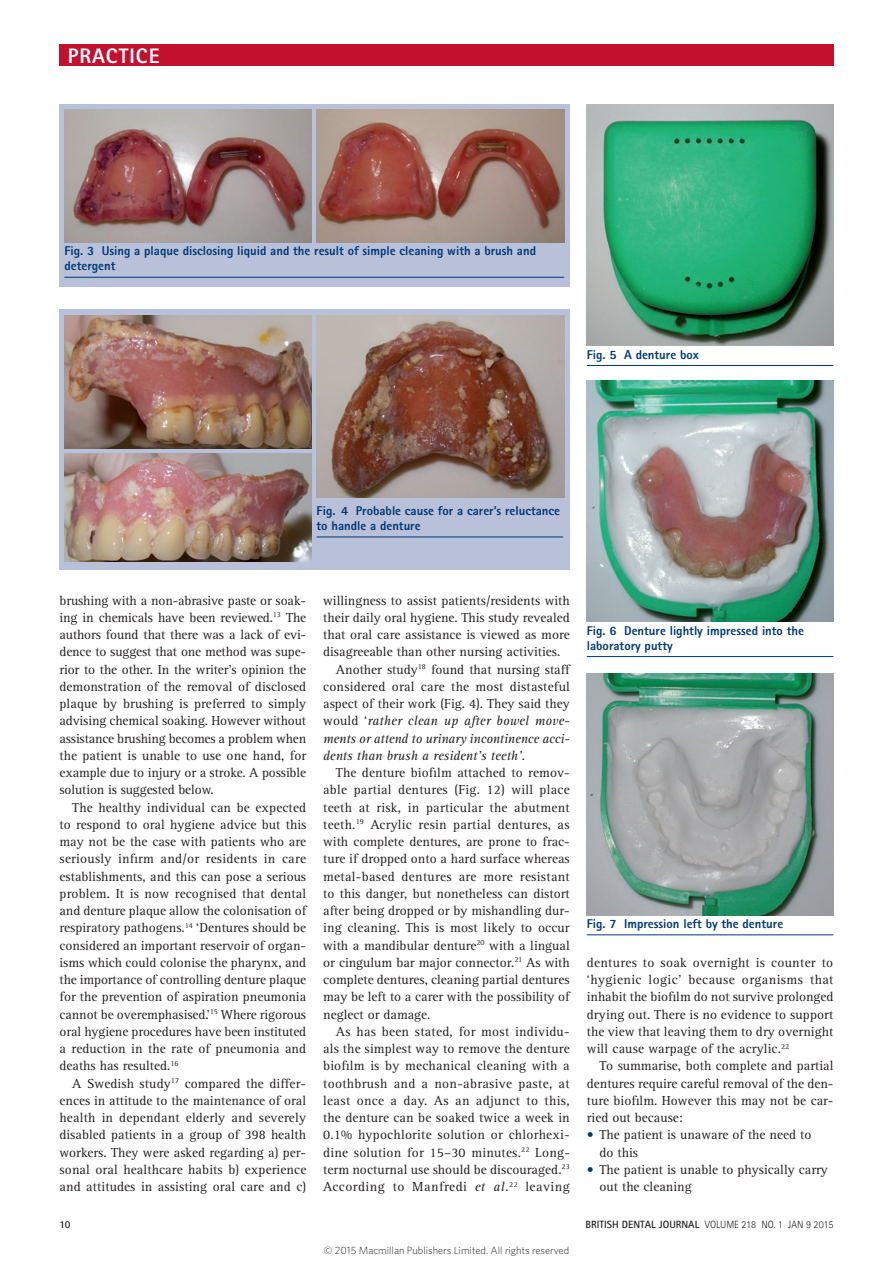
<style>
.page{position:relative;width:893px;height:1263px;background:#fff}
.page>*{position:absolute;margin:0;border:0;box-sizing:border-box;transform-origin:0 0}
.t1{font:21px "Rotis Sans Serif Std Extra Bold 2";letter-spacing:.05em;color:#fff}
.body{font:13.5px/17.2px "Rotis Serif Std";color:#231f20;text-align:justify}
.table_fig_caption{font:800 12.75px/15px "Rotis Sans Serif Std";color:#013775}
.t2{font:300 10.5px "Whitney";color:#231f20}
.t3{font:300 10.5px "Rotis Sans Serif Std";color:#231f20}
.t4{font:700 10.5px "Rotis Sans Serif Std";color:#231f20}
.s1{font-style:italic}
.s2{color:#013775}
.s3{font-weight:700}
</style>
<div class="page">
<div style="left:59px;top:45px;width:774px;height:21px;background:#c3102e"></div>
<div style="left:59px;top:104px;width:511px;height:183px;background:#b9c0d9"></div>
<div style="left:59px;top:310px;width:511px;height:260px;background:#b9c0d9"></div>
<img style="left:64px;top:109px;width:248px;height:133px">
<img style="left:64px;top:315px;width:248px;height:133px">
<img style="left:64px;top:454px;width:248px;height:107px">
<img style="left:317px;top:109px;width:247px;height:133px">
<img style="left:317px;top:315px;width:247px;height:182px">
<hr style="left:64px;top:277px;width:500px;height:1px;background:#013775">
<hr style="left:317px;top:537px;width:246px;height:1px;background:#013775">
<img style="left:587px;top:104px;width:246px;height:242px">
<img style="left:587px;top:380px;width:246px;height:242px">
<img style="left:587px;top:673px;width:246px;height:242px">
<hr style="left:587px;top:365px;width:246px;height:1px;background:#013775">
<hr style="left:587px;top:656px;width:246px;height:1px;background:#013775">
<hr style="left:587px;top:934px;width:246px;height:1px;background:#013775">
<h1 class="t1" style="left:68px;top:42px;width:93px">PRACTICE</h1>
<p class="table_fig_caption" style="left:64px;top:243px;width:473px">Fig. 3 Using a plaque disclosing liquid and the result of simple cleaning with a brush and detergent</p>
<p class="table_fig_caption" style="left:587px;top:347px;width:114px">Fig. 5 A denture box</p>
<p class="table_fig_caption" style="left:317px;top:503px;width:245px">Fig. 4 Probable cause for a carer’s reluctance to handle a denture</p>
<p class="body" style="left:60px;top:592px;width:248px">brushing with a non-abrasive paste or soak&shy;ing in chemicals have been reviewed.<sup>13</sup> The authors found that there was a lack of evi&shy;dence to suggest that one method was supe&shy;rior to the other. In the writer’s opinion the demonstration of the removal of disclosed plaque by brushing is preferred to simply advising chemical soaking. However without assistance brushing becomes a problem when the patient is unable to use one hand, for example due to injury or a stroke. A possible solution is suggested below.</p>
<p class="body" style="left:60px;top:799px;width:248px;text-indent:13px">The healthy individual can be expected to respond to oral hygiene advice but this may not be the case with patients who are seriously infirm and/or residents in care establishments, and this can pose a serious problem. It is now recognised that dental and denture plaque allow the colonisation of respiratory pathogens.<sup>14</sup> ‘Dentures should be considered an important reservoir of organ&shy;isms which could colonise the pharynx, and the importance of controlling denture plaque for the prevention of aspiration pneumonia cannot be overemphasised.’<sup>15</sup> Where rigorous oral hygiene procedures have been instituted a reduction in the rate of pneumonia and deaths has resulted.<sup>16</sup></p>
<p class="body" style="left:60px;top:1075px;width:248px;text-indent:13px">A Swedish study<sup>17</sup> compared the differ&shy;ences in attitude to the maintenance of oral health in dependant elderly and severely disabled patients in a group of 398 health workers. They were asked regarding a) per&shy;sonal oral healthcare habits b) experience and attitudes in assisting oral care and c)</p>
<p class="body" style="left:323px;top:592px;width:248px">willingness to assist patients/residents with their daily oral hygiene. This study revealed that oral care assistance is viewed as more disagreeable than other nursing activities.</p>
<p class="body" style="left:323px;top:661px;width:248px;text-indent:13px">Another study<sup>18</sup> found that nursing staff considered oral care the most distasteful aspect of their work (Fig. 4). They said they would ‘<span class="s1">rather clean up after bowel move&shy;ments or attend to urinary incontinence acci&shy;dents than brush a resident’s teeth’</span>.</p>
<p class="body" style="left:323px;top:764px;width:248px;text-indent:13px">The denture biofilm attached to remov&shy;able partial dentures (Fig. 12) will place teeth at risk, in particular the abutment teeth.<sup>19</sup> Acrylic resin partial dentures, as with complete dentures, are prone to frac&shy;ture if dropped onto a hard surface whereas metal-based dentures are more resistant to this danger, but nonetheless can distort after being dropped or by mishandling dur&shy;ing cleaning. This is most likely to occur with a mandibular denture<sup>20</sup> with a lingual or cingulum bar major connector.<sup>21</sup> As with complete dentures, cleaning partial dentures may be left to a carer with the possibility of neglect or damage.</p>
<p class="body" style="left:323px;top:1023px;width:248px;text-indent:13px">As has been stated, for most individu&shy;als the simplest way to remove the denture biofilm is by mechanical cleaning with a toothbrush and a non-abrasive paste, at least once a day. As an adjunct to this, the denture can be soaked twice a week in 0.1% hypochlorite solution or chlorhexi&shy;dine solution for 15–30 minutes.<sup>22</sup> Long&shy;term nocturnal use should be discouraged.<sup>23<br></sup>According to Manfredi <span class="s1">et al.</span><sup>22</sup> leaving</p>
<p class="table_fig_caption" style="left:587px;top:623px;width:219px">Fig. 6 Denture lightly impressed into the laboratory putty</p>
<p class="table_fig_caption" style="left:587px;top:916px;width:198px">Fig. 7 Impression left by the denture</p>
<p class="body" style="left:587px;top:954px;width:248px">dentures to soak overnight is counter to ‘hygienic logic’ because organisms that inhabit the biofilm do not survive prolonged drying out. There is no evidence to support the view that leaving them to dry overnight will cause warpage of the acrylic.<sup>22</sup></p>
<p class="body" style="left:587px;top:1057px;width:248px;text-indent:13px">To summarise, both complete and partial dentures require careful removal of the den&shy;ture biofilm. However this may not be car&shy;ried out because:</p>
<p class="body" style="left:600px;top:1126px;width:213px;text-indent:-13px"><span class="s2">•</span> The patient is unaware of the need to do this</p>
<p class="body" style="left:600px;top:1161px;width:230px;text-indent:-13px"><span class="s2">•</span> The patient is unable to physically carry out the cleaning</p>
<p class="t4" style="left:60px;top:1217px;width:12px">10</p>
<p class="t3" style="left:586px;top:1218px;width:249px"><span class="s3">BRITISH DENTAL JOURNAL</span> VOLUME 218 NO. 1 JAN 9 2015</p>
<p class="t2" style="left:324px;top:1243px;width:247px">© 2015 Macmillan Publishers Limited. All rights reserved</p>
</div>
